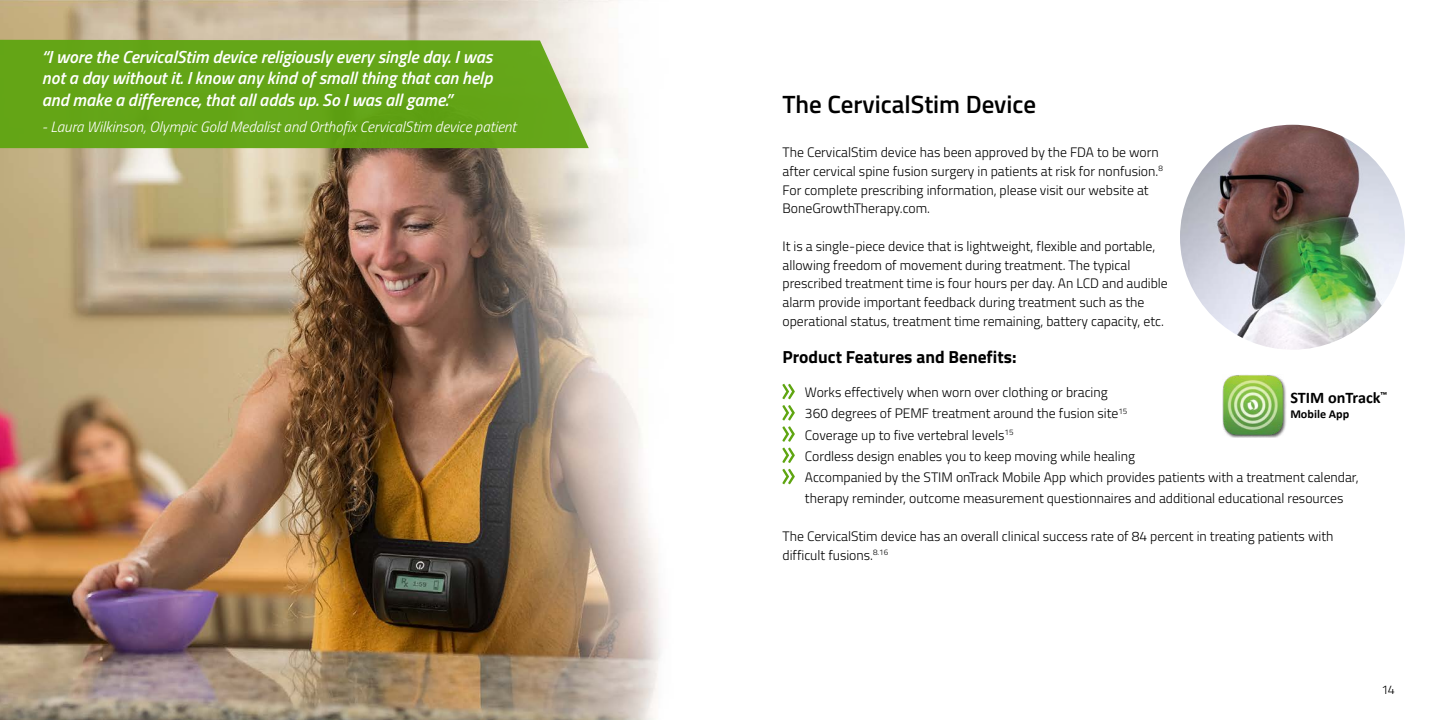
<style>
.page{position:relative;width:1440px;height:720px;background:#fff}
.page>*{position:absolute;margin:0;border:0;box-sizing:border-box;transform-origin:0 0}
.t1{font:600 25px "Titillium";color:#000}
.t2{font:italic 600 17.5px/21.2px "Titillium";color:#fff;text-align:justify}
.t3{font:700 17.5px "Titillium";color:#000}
.t4{font:700 16.25px "Calibri";color:#000}
.t5{font:italic 300 15px "Titillium";color:#fff}
.t6{font:300 13.75px/18.8px "Titillium";color:#000}
.t7{font:300 12.5px "Titillium";color:#000}
.t8{font:700 12.12px "Calibri";color:#000}
</style>
<div class="page">
<img style="left:0;top:0;width:791px;height:720px">
<svg style="left:783px;top:384px;width:12px;height:15px"></svg>
<svg style="left:783px;top:405px;width:12px;height:37px"></svg>
<div style="left:1222px;top:374px;width:65px;height:64px;background:#000;opacity:.65"></div>
<img style="left:1222px;top:375px;width:61px;height:61px">
<img style="left:1180px;top:125px;width:225px;height:225px;border-radius:112px">
<div style="left:0;top:40px;width:589px;height:108px;background:#64a517"></div>
<svg style="left:783px;top:448px;width:12px;height:15px"></svg>
<svg style="left:783px;top:469px;width:12px;height:15px"></svg>
<p class="t2" style="left:42px;top:45px;width:452px">“I wore the CervicalStim device religiously every single day. I was not a day without it. I know any kind of small thing that can help and make a difference, that all adds up. So I was all game.”</p>
<p class="t5" style="left:42px;top:116px;width:476px">- Laura Wilkinson, Olympic Gold Medalist and Orthofix CervicalStim device patient</p>
<h1 class="t1" style="left:782px;top:85px;width:255px">The CervicalStim Device</h1>
<p class="t6" style="left:782px;top:142px;width:382px">The CervicalStim device has been approved by the FDA to be worn after cervical spine fusion surgery in patients at risk for nonfusion.<sup>8<br></sup>For complete prescribing information, please visit our website at BoneGrowthTherapy.com.</p>
<p class="t6" style="left:782px;top:236px;width:387px">It is a single-piece device that is lightweight, flexible and portable, allowing freedom of movement during treatment. The typical prescribed treatment time is four hours per day. An LCD and audible alarm provide important feedback during treatment such as the operational status, treatment time remaining, battery capacity, etc.</p>
<p class="t3" style="left:782px;top:344px;width:236px">Product Features and Benefits:</p>
<p class="t6" style="left:805px;top:381px;width:555px;line-height:21.2px">Works effectively when worn over clothing or bracing<br>360 degrees of PEMF treatment around the fusion site<sup>15<br></sup>Coverage up to five vertebral levels<sup>15<br></sup>Cordless design enables you to keep moving while healing<br>Accompanied by the STIM onTrack Mobile App which provides patients with a treatment calendar, therapy reminder, outcome measurement questionnaires and additional educational resources</p>
<p class="t6" style="left:782px;top:526px;width:552px">The CervicalStim device has an overall clinical success rate of 84 percent in treating patients with difficult fusions.<sup>8.16</sup></p>
<p class="t4" style="left:1290px;top:388px;width:99px">STIM onTrack<sup>™</sup></p>
<p class="t8" style="left:1290px;top:407px;width:60px">Mobile App</p>
<p class="t7" style="left:1381px;top:680px;width:15px">14</p>
</div>
